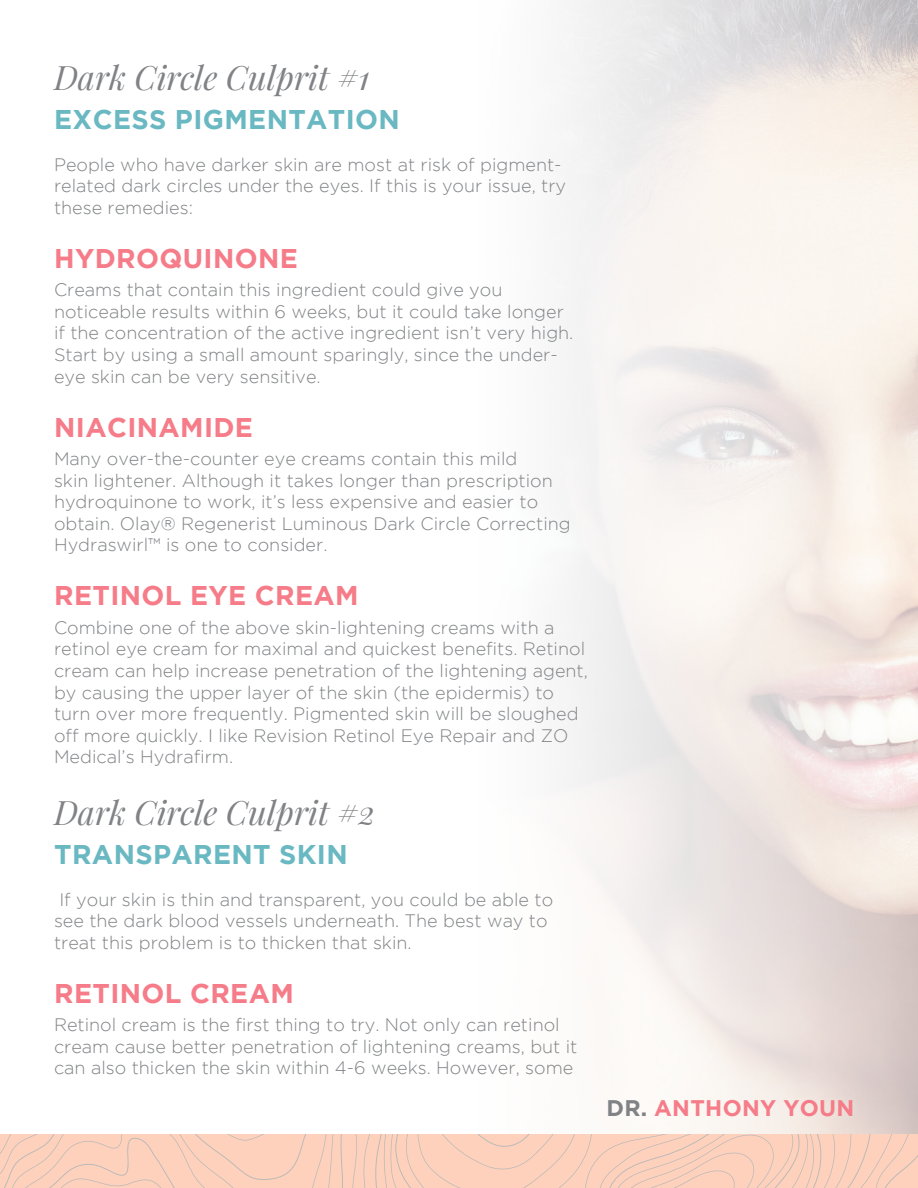
<style>
.page{position:relative;width:918px;height:1188px;background:#fff}
.page>*{position:absolute;margin:0;border:0;box-sizing:border-box;transform-origin:0 0}
.t1{font:italic 33px "Playfair Display";color:#808285}
.t2{font:700 27px "Gotham";letter-spacing:.015em;color:#f57c88}
.t3{font:700 27px "Gotham";letter-spacing:.015em;color:#69b8c2}
.t4{font:700 22.5px "Gotham";letter-spacing:.015em;color:#f57c88}
.t5{font:300 18px/21.6px "Gotham";color:#808285}
.s1{color:#808285}
</style>
<div class="page">
<svg style="left:563px;top:1px;width:355px;height:1133px;fill:#f5f0ec"></svg>
<svg style="left:0;top:1134px;width:918px;height:54px;background:#facfbb"></svg>
<div style="left:599px;top:1090px;width:264px;height:35px;background:#fff;opacity:.25"></div>
<h1 class="t1" style="left:54px;top:55px;width:317px">Dark Circle Culprit #1</h1>
<h2 class="t3" style="left:54px;top:104px;width:347px">EXCESS PIGMENTATION</h2>
<p class="t5" style="left:54px;top:153px;width:514px">People who have darker skin are most at risk of pigment&shy;related dark circles under the eyes. If this is your issue, try these remedies:</p>
<h2 class="t2" style="left:54px;top:243px;width:245px">HYDROQUINONE</h2>
<p class="t5" style="left:54px;top:279px;width:521px">Creams that contain this ingredient could give you noticeable results within 6 weeks, but it could take longer if the concentration of the active ingredient isn’t very high.<br>Start by using a small amount sparingly, since the under&shy;eye skin can be very sensitive.</p>
<h2 class="t2" style="left:54px;top:411px;width:200px">NIACINAMIDE</h2>
<p class="t5" style="left:54px;top:448px;width:518px">Many over-the-counter eye creams contain this mild<br>skin lightener. Although it takes longer than prescription hydroquinone to work, it’s less expensive and easier to obtain. Olay® Regenerist Luminous Dark Circle Correcting Hydraswirl™ is one to consider.</p>
<h2 class="t2" style="left:54px;top:580px;width:306px">RETINOL EYE CREAM</h2>
<p class="t5" style="left:54px;top:616px;width:536px">Combine one of the above skin-lightening creams with a retinol eye cream for maximal and quickest benefits. Retinol cream can help increase penetration of the lightening agent, by causing the upper layer of the skin (the epidermis) to turn over more frequently. Pigmented skin will be sloughed off more quickly. I like Revision Retinol Eye Repair and ZO Medical’s Hydrafirm.</p>
<h1 class="t1" style="left:54px;top:790px;width:323px">Dark Circle Culprit #2</h1>
<h2 class="t3" style="left:54px;top:839px;width:295px">TRANSPARENT SKIN</h2>
<p class="t5" style="left:54px;top:888px;width:501px">If your skin is thin and transparent, you could be able to see the dark blood vessels underneath. The best way to treat this problem is to thicken that skin.</p>
<h2 class="t2" style="left:54px;top:978px;width:241px">RETINOL CREAM</h2>
<p class="t5" style="left:54px;top:1014px;width:525px">Retinol cream is the first thing to try. Not only can retinol cream cause better penetration of lightening creams, but it can also thicken the skin within 4-6 weeks. However, some</p>
<p class="t4" style="left:607px;top:1095px;width:249px"><span class="s1">DR.</span> ANTHONY YOUN</p>
</div>
